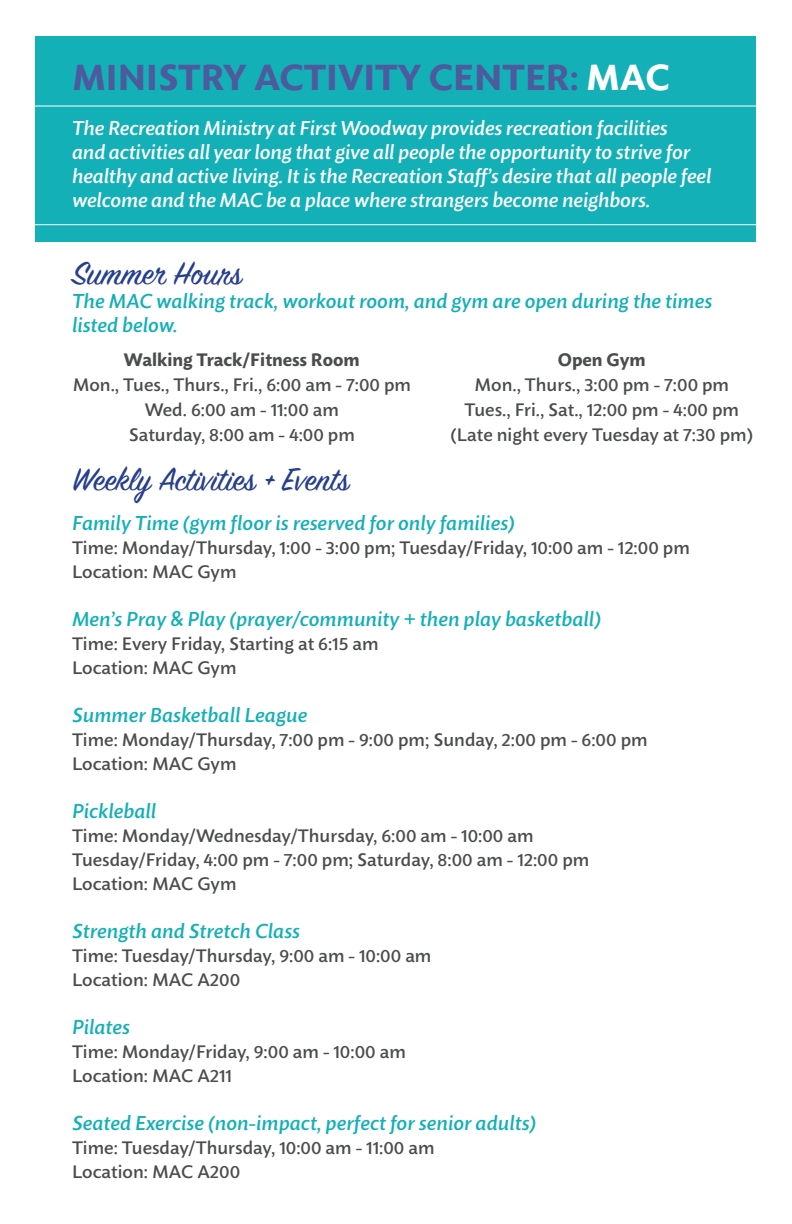
<style>
.page{position:relative;width:792px;height:1224px;background:#fff}
.page>*{position:absolute;margin:0;border:0;box-sizing:border-box;transform-origin:0 0}
.Age_Group_header{font:36px "Sign Painter House Script";color:#253f8e}
.Age_Group_header-2{font:800 36px "Lelum Sans";color:#4d5a9e}
.Age_Group_header-3{font:italic 500 20px/24px "Lelum Sans";color:#14b0b7}
.t1{font:italic 500 20px/24px "Lelum Sans";letter-spacing:-.01em;color:#fff}
.Age_Group_header-4{font:500 18px "Lelum Sans";color:#4b4c4d}
.Age_Group_header-5{font:800 18px "Lelum Sans";color:#4b4c4d}
.s1{color:#fff}
</style>
<div class="page">
<div style="left:0;top:0;width:792px;height:242px;background:#14b0b7"></div>
<hr style="left:0;top:106px;width:792px;height:1px;background:#fff">
<hr style="left:0;top:224px;width:791px;height:1px;background:#fff">
<div style="left:0;top:0;width:35px;height:1224px;background:#fff"></div>
<div style="left:756px;top:0;width:36px;height:1224px;background:#fff"></div>
<div style="left:0;top:0;width:792px;height:36px;background:#fff"></div>
<p class="Age_Group_header-2" style="left:72px;top:49px;width:599px">MINISTRY ACTIVITY CENTER: <span class="s1">MAC</span></p>
<p class="t1" style="left:72px;top:117px;width:641px">The Recreation Ministry at First Woodway provides recreation facilities<br>and activities all year long that give all people the opportunity to strive for healthy and active living. It is the Recreation Staff’s desire that all people feel welcome and the MAC be a place where strangers become neighbors.</p>
<p class="Age_Group_header" style="left:72px;top:252px;width:171px">Summer Hours</p>
<p class="Age_Group_header-3" style="left:72px;top:290px;width:642px">The MAC walking track, workout room, and gym are open during the times listed below.</p>
<p class="Age_Group_header-5" style="left:124px;top:345px;width:237px">Walking Track/Fitness Room</p>
<p class="Age_Group_header-4" style="left:73px;top:371px;width:340px">Mon., Tues., Thurs., Fri., 6:00 am - 7:00 pm</p>
<p class="Age_Group_header-4" style="left:145px;top:396px;width:196px">Wed. 6:00 am - 11:00 am</p>
<p class="Age_Group_header-4" style="left:129px;top:421px;width:228px">Saturday, 8:00 am - 4:00 pm</p>
<p class="Age_Group_header-5" style="left:558px;top:345px;width:89px">Open Gym</p>
<p class="Age_Group_header-4" style="left:474px;top:371px;width:256px">Mon., Thurs., 3:00 pm - 7:00 pm</p>
<p class="Age_Group_header-4" style="left:465px;top:396px;width:276px">Tues., Fri., Sat., 12:00 pm - 4:00 pm</p>
<p class="Age_Group_header-4" style="left:451px;top:421px;width:304px">(Late night every Tuesday at 7:30 pm)</p>
<p class="Age_Group_header" style="left:72px;top:457px;width:279px">Weekly Activities + Events</p>
<p class="Age_Group_header-3" style="left:72px;top:511px;width:444px">Family Time (gym floor is reserved for only families)</p>
<p class="Age_Group_header-4" style="left:72px;top:534px;width:619px">Time: Monday/Thursday, 1:00 - 3:00 pm; Tuesday/Friday, 10:00 am - 12:00 pm</p>
<p class="Age_Group_header-4" style="left:72px;top:558px;width:166px">Location: MAC Gym</p>
<p class="Age_Group_header-3" style="left:72px;top:607px;width:531px">Men’s Pray &amp; Play (prayer/community + then play basketball)</p>
<p class="Age_Group_header-4" style="left:72px;top:630px;width:308px">Time: Every Friday, Starting at 6:15 am</p>
<p class="Age_Group_header-4" style="left:72px;top:654px;width:166px">Location: MAC Gym</p>
<p class="Age_Group_header-3" style="left:72px;top:703px;width:237px">Summer Basketball League</p>
<p class="Age_Group_header-4" style="left:72px;top:726px;width:577px">Time: Monday/Thursday, 7:00 pm - 9:00 pm; Sunday, 2:00 pm - 6:00 pm</p>
<p class="Age_Group_header-4" style="left:72px;top:750px;width:166px">Location: MAC Gym</p>
<p class="Age_Group_header-3" style="left:72px;top:799px;width:86px">Pickleball</p>
<p class="Age_Group_header-4" style="left:72px;top:822px;width:463px">Time: Monday/Wednesday/Thursday, 6:00 am - 10:00 am</p>
<p class="Age_Group_header-4" style="left:72px;top:846px;width:519px">Tuesday/Friday, 4:00 pm - 7:00 pm; Saturday, 8:00 am - 12:00 pm</p>
<p class="Age_Group_header-4" style="left:72px;top:870px;width:166px">Location: MAC Gym</p>
<p class="Age_Group_header-3" style="left:72px;top:919px;width:229px">Strength and Stretch Class</p>
<p class="Age_Group_header-4" style="left:72px;top:942px;width:361px">Time: Tuesday/Thursday, 9:00 am - 10:00 am</p>
<p class="Age_Group_header-4" style="left:72px;top:966px;width:170px">Location: MAC A200</p>
<p class="Age_Group_header-3" style="left:72px;top:1015px;width:59px">Pilates</p>
<p class="Age_Group_header-4" style="left:72px;top:1038px;width:335px">Time: Monday/Friday, 9:00 am - 10:00 am</p>
<p class="Age_Group_header-4" style="left:72px;top:1062px;width:162px">Location: MAC A211</p>
<p class="Age_Group_header-3" style="left:72px;top:1111px;width:466px">Seated Exercise (non-impact, perfect for senior adults)</p>
<p class="Age_Group_header-4" style="left:72px;top:1134px;width:364px">Time: Tuesday/Thursday, 10:00 am - 11:00 am</p>
<p class="Age_Group_header-4" style="left:72px;top:1158px;width:170px">Location: MAC A200</p>
</div>
